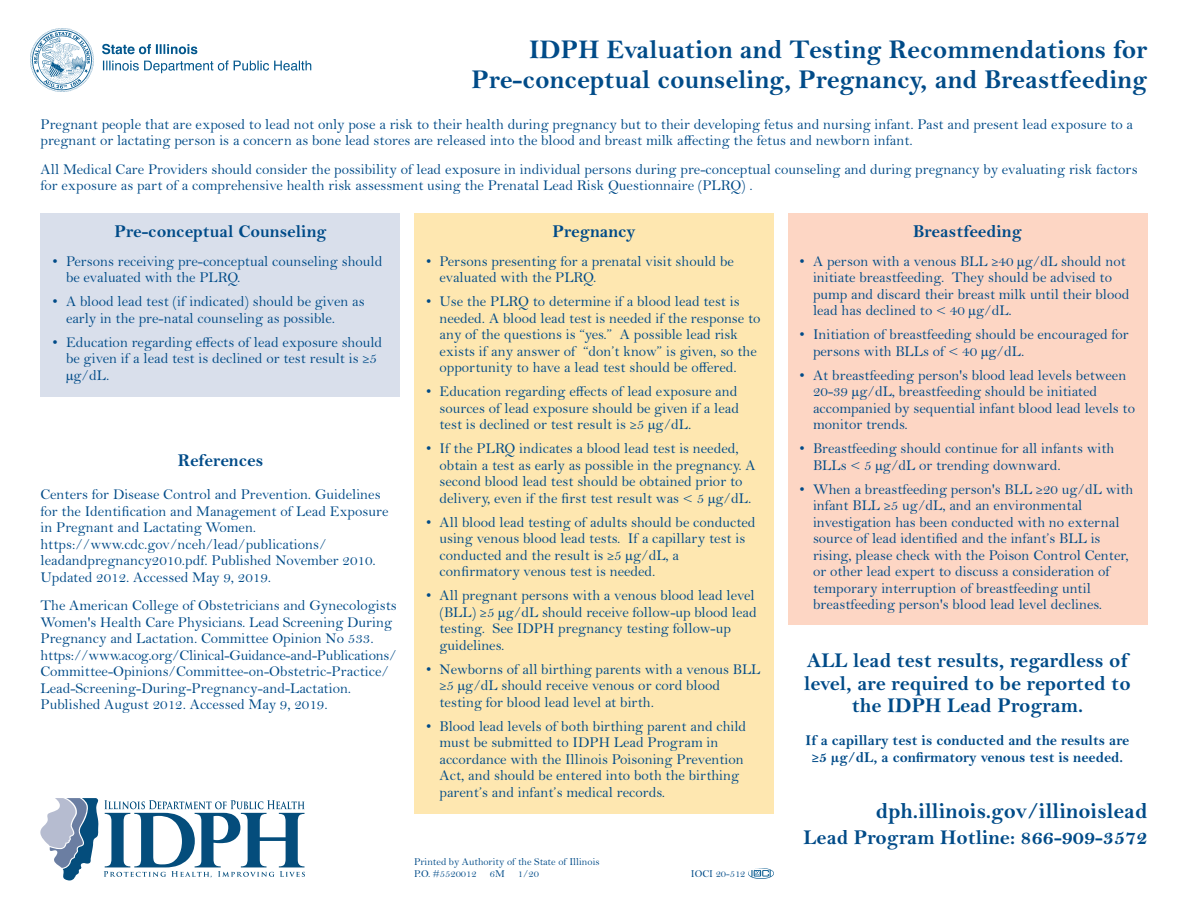
<style>
.page{position:relative;width:1188px;height:918px;background:#fff}
.page>*{position:absolute;margin:0;border:0;box-sizing:border-box;transform-origin:0 0}
.t1{font:700 27px/30px "Bell MT Std";color:#004b88;text-align:right}
.t2{font:700 22.5px "Bell MT Std";color:#004b88}
.t3{font:700 21px/22.5px "Bell MT Std";color:#004b88;text-align:center}
.t4{font:700 18px "Bell MT Std";color:#004b88}
.t5{font:15px/16.5px "Bell MT Std";color:#004b88}
.t6{font:700 15px/16.5px "Bell MT Std";color:#004b88;text-align:center}
.t7{font:10.5px "Bell MT Std";color:#004b88}
</style>
<div class="page">
<img style="left:749px;top:869px;width:25px;height:10px">
<img style="left:30px;top:29px;width:282px;height:63px">
<svg style="left:40px;top:798px;width:58px;height:82px"></svg>
<svg style="left:104px;top:800px;width:201px;height:78px"></svg>
<div style="left:40px;top:213px;width:360px;height:184px;background:#d9dfeb"></div>
<div style="left:414px;top:213px;width:360px;height:601px;background:#fee7b0"></div>
<div style="left:788px;top:213px;width:360px;height:412px;background:#fdd6c4"></div>
<p class="t1" style="left:472px;top:38px;width:677px">IDPH Evaluation and Testing Recommendations for<br>Pre-conceptual counseling, Pregnancy, and Breastfeeding</p>
<p class="t5" style="left:40px;top:117px;width:1094px">Pregnant people that are exposed to lead not only pose a risk to their health during pregnancy but to their developing fetus and nursing infant. Past and present lead exposure to a pregnant or lactating person is a concern as bone lead stores are released into the blood and breast milk affecting the fetus and newborn infant.</p>
<p class="t5" style="left:40px;top:162px;width:1099px">All Medical Care Providers should consider the possibility of lead exposure in individual persons during pre-conceptual counseling and during pregnancy by evaluating risk factors for exposure as part of a comprehensive health risk assessment using the Prenatal Lead Risk Questionnaire (PLRQ) .</p>
<p class="t4" style="left:114px;top:225px;width:214px">Pre-conceptual Counseling</p>
<p class="t5" style="left:66px;top:255px;width:318px;text-indent:-14px">• Persons receiving pre-conceptual counseling should be evaluated with the PLRQ.</p>
<p class="t5" style="left:66px;top:295px;width:300px;text-indent:-14px">• A blood lead test (if indicated) should be given as early in the pre-natal counseling as possible.</p>
<p class="t5" style="left:66px;top:336px;width:318px;text-indent:-14px">• Education regarding effects of lead exposure should be given if a lead test is declined or test result is ≥5 μg/dL.</p>
<p class="t4" style="left:913px;top:225px;width:110px">Breastfeeding</p>
<p class="t5" style="left:813px;top:255px;width:318px;text-indent:-14px">• A person with a venous BLL ≥40 μg/dL should not initiate breastfeeding. They should be advised to pump and discard their breast milk until their blood lead has declined to &lt; 40 μg/dL.</p>
<p class="t5" style="left:813px;top:328px;width:317px;text-indent:-14px">• Initiation of breastfeeding should be encouraged for persons with BLLs of &lt; 40 μg/dL.</p>
<p class="t5" style="left:813px;top:369px;width:324px;text-indent:-14px">• At breastfeeding person's blood lead levels between 20-39 μg/dL, breastfeeding should be initiated accompanied by sequential infant blood lead levels to monitor trends.</p>
<p class="t5" style="left:813px;top:442px;width:303px;text-indent:-14px">• Breastfeeding should continue for all infants with<br>BLLs &lt; 5 μg/dL or trending downward.</p>
<p class="t5" style="left:813px;top:483px;width:322px;text-indent:-14px">• When a breastfeeding person's BLL ≥20 ug/dL with infant BLL ≥5 ug/dL, and an environmental investigation has been conducted with no external source of lead identified and the infant’s BLL is rising, please check with the Poison Control Center, or other lead expert to discuss a consideration of temporary interruption of breastfeeding until breastfeeding person's blood lead level declines.</p>
<p class="t4" style="left:553px;top:225px;width:84px">Pregnancy</p>
<p class="t5" style="left:440px;top:255px;width:296px;text-indent:-14px">• Persons presenting for a prenatal visit should be evaluated with the PLRQ.</p>
<p class="t5" style="left:440px;top:295px;width:323px;text-indent:-14px">• Use the PLRQ to determine if a blood lead test is needed. A blood lead test is needed if the response to any of the questions is “yes.” A possible lead risk exists if any answer of “don’t know” is given, so the opportunity to have a lead test should be offered.</p>
<p class="t5" style="left:440px;top:385px;width:301px;text-align:justify;text-indent:-14px">• Education regarding effects of lead exposure and sources of lead exposure should be given if a lead test is declined or test result is ≥5 μg/dL.</p>
<p class="t5" style="left:440px;top:442px;width:318px;text-indent:-14px">• If the PLRQ indicates a blood lead test is needed, obtain a test as early as possible in the pregnancy. A second blood lead test should be obtained prior to delivery, even if the first test result was &lt; 5 μg/dL.</p>
<p class="t5" style="left:440px;top:516px;width:318px;text-indent:-14px">• All blood lead testing of adults should be conducted using venous blood lead tests. If a capillary test is conducted and the result is ≥5 μg/dL, a confirmatory venous test is needed.</p>
<p class="t5" style="left:440px;top:589px;width:319px;text-indent:-14px">• All pregnant persons with a venous blood lead level (BLL) ≥5 μg/dL should receive follow-up blood lead testing. See IDPH pregnancy testing follow-up guidelines.</p>
<p class="t5" style="left:440px;top:663px;width:322px;text-indent:-14px">• Newborns of all birthing parents with a venous BLL ≥5 μg/dL should receive venous or cord blood testing for blood lead level at birth.</p>
<p class="t5" style="left:440px;top:720px;width:308px;text-indent:-14px">• Blood lead levels of both birthing parent and child must be submitted to IDPH Lead Program in accordance with the Illinois Poisoning Prevention Act, and should be entered into both the birthing parent’s and infant’s medical records.</p>
<p class="t4" style="left:178px;top:454px;width:87px">References</p>
<p class="t5" style="left:40px;top:488px;width:349px">Centers for Disease Control and Prevention. Guidelines for the Identification and Management of Lead Exposure in Pregnant and Lactating Women. https://www.cdc.gov/nceh/lead/publications/ leadandpregnancy2010.pdf. Published November 2010.<br>Updated 2012. Accessed May 9, 2019.</p>
<p class="t5" style="left:40px;top:599px;width:358px">The American College of Obstetricians and Gynecologists Women's Health Care Physicians. Lead Screening During Pregnancy and Lactation. Committee Opinion No 533. https://www.acog.org/Clinical-Guidance-and-Publications/ Committee-Opinions/Committee-on-Obstetric-Practice/ Lead-Screening-During-Pregnancy-and-Lactation.<br>Published August 2012. Accessed May 9, 2019.</p>
<p class="t3" style="left:804px;top:652px;width:328px">ALL lead test results, regardless of level, are required to be reported to the IDPH Lead Program.</p>
<p class="t6" style="left:806px;top:734px;width:325px">If a capillary test is conducted and the results are ≥5 μg/dL, a confirmatory venous test is needed.</p>
<p class="t2" style="left:876px;top:803px;width:273px">dph.illinois.gov/illinoislead</p>
<p class="t3" style="left:803px;top:829px;width:346px">Lead Program Hotline: 866-909-3572</p>
<p class="t7" style="left:414px;top:858px;width:187px">Printed by Authority of the State of Illinois</p>
<p class="t7" style="left:414px;top:870px;width:64px">P.O. #5520012</p>
<p class="t7" style="left:490px;top:870px;width:16px">6M</p>
<p class="t7" style="left:518px;top:870px;width:22px">1/20</p>
<p class="t7" style="left:691px;top:870px;width:56px">IOCI 20-512</p>
</div>
